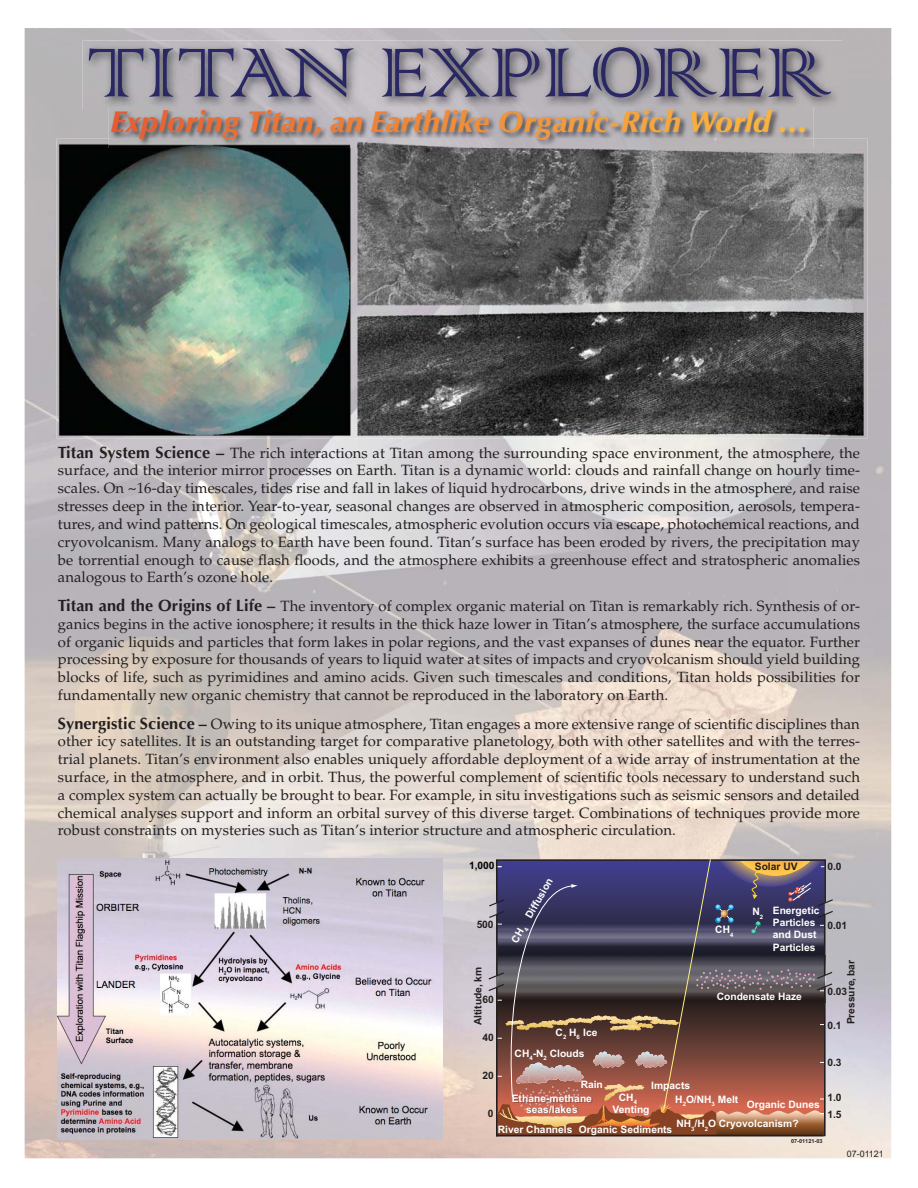
<style>
.page{position:relative;width:918px;height:1188px;background:#fff}
.page>*{position:absolute;margin:0;border:0;box-sizing:border-box;transform-origin:0 0}
.t1{font:92.1px "Colonna";color:#292864}
.t2{font:italic 900 29.7px "Optima";color:#e65b33}
.t3{font:14.85px/17.9px "Palatino";letter-spacing:.005em;color:#231f20;text-align:justify}
.t4{font:700 10.2px/12.3px "Arial";color:#fff}
.t5{font:700 10.2px "Arial";color:#231f20}
.t6{font:700 10.2px "Arial";color:#010202}
.t7{font:8.85px "Arial";color:#231f20}
.t8{font:700 5.55px "Arial";letter-spacing:.005em;color:#231f20}
.s1{color:#e75e33}
.s2{color:#e76033}
.s3{color:#e86434}
.s4{color:#e86534}
.s5{color:#e96834}
.s6{color:#e96934}
.s7{color:#e96b35}
.s8{color:#e96e35}
.s9{color:#ea7135}
.s10{color:#eb7336}
.s11{color:#eb7536}
.s12{color:#eb7636}
.s13{color:#eb7837}
.s14{color:#ec7a37}
.s15{color:#ec7d37}
.s16{color:#ed7f38}
.s17{color:#ee8238}
.s18{color:#ee8438}
.s19{color:#ee8638}
.s20{color:#ee8739}
.s21{color:#f08939}
.s22{color:#f08b39}
.s23{color:#f08d39}
.s24{color:#f08e39}
.s25{color:#f08f3a}
.s26{color:#f1933a}
.s27{color:#f2963a}
.s28{color:#f2973b}
.s29{color:#f39a3b}
.s30{color:#f49c3c}
.s31{color:#f49e3c}
.s32{color:#f49f3d}
.s33{color:#f4a13d}
.s34{color:#f6a23d}
.s35{color:#f6a53d}
.s36{color:#f6a63d}
.s37{color:#f6a83e}
.s38{color:#f8ad3e}
.s39{color:#f8ae3e}
.s40{color:#f9b13f}
.s41{color:#fab23f}
.s42{color:#fab33f}
.s43{color:#fbb63f}
.s44{color:#fbb83f}
.s45{color:#fbb840}
.s46{font-family:"Optima";font-weight:700;font-size:16.35px}
</style>
<div class="page">
<div style="left:25px;top:28px;width:101px;height:154px;background:#b7b5b7"></div>
<div style="left:813px;top:79px;width:78px;height:103px;background:#b7b4b5"></div>
<img style="left:25px;top:182px;width:50px;height:976px">
<img style="left:840px;top:182px;width:51px;height:976px">
<img style="left:75px;top:438px;width:714px;height:309px">
<img style="left:789px;top:438px;width:51px;height:720px">
<img style="left:75px;top:747px;width:357px;height:411px">
<img style="left:432px;top:747px;width:358px;height:154px">
<img style="left:432px;top:901px;width:102px;height:257px">
<img style="left:83px;top:41px;width:759px;height:69px">
<img style="left:109px;top:107px;width:704px;height:32px">
<img style="left:111px;top:109px;width:694px;height:30px">
<img style="left:56px;top:139px;width:811px;height:299px">
<img style="left:138px;top:139px;width:102px;height:1px">
<img style="left:58px;top:858px;width:384px;height:282px">
<svg style="left:487px;top:859px;width:347px;height:277px;background:#6d5257"></svg>
<h1 class="t1" style="left:87px;top:11px;width:745px">TITAN EXPLORER</h1>
<h2 class="t2" style="left:111px;top:109px;width:699px">E<span class="s1">x</span><span class="s2">p</span><span class="s3">l</span><span class="s4">o</span><span class="s5">r</span><span class="s6">i</span><span class="s7">n</span><span class="s8">g</span> <span class="s9">T</span><span class="s10">i</span><span class="s11">t</span><span class="s12">a</span><span class="s13">n</span><span class="s14">,</span> <span class="s15">a</span><span class="s16">n</span> <span class="s17">E</span><span class="s18">a</span><span class="s19">r</span><span class="s20">t</span><span class="s21">h</span><span class="s22">l</span><span class="s23">i</span><span class="s24">k</span><span class="s25">e</span> <span class="s26">O</span><span class="s27">r</span><span class="s28">g</span><span class="s29">a</span><span class="s30">n</span><span class="s31">i</span><span class="s32">c</span><span class="s33">-</span><span class="s34">R</span><span class="s35">i</span><span class="s36">c</span><span class="s37">h</span> <span class="s38">W</span><span class="s39">o</span><span class="s40">r</span><span class="s41">l</span><span class="s42">d</span> <span class="s43">.</span><span class="s44">.</span><span class="s45">.</span></h2>
<p class="t3" style="left:58px;top:445px;width:804px"><span class="s46">Titan System Science –</span> The rich interactions at Titan among the surrounding space environment, the atmosphere, the surface, and the interior mirror processes on Earth. Titan is a dynamic world: clouds and rainfall change on hourly time&shy;scales. On ~16-day timescales, tides rise and fall in lakes of liquid hydrocarbons, drive winds in the atmosphere, and raise stresses deep in the interior. Year-to-year, seasonal changes are observed in atmospheric composition, aerosols, tempera&shy;tures, and wind patterns. On geological timescales, atmospheric evolution occurs via escape, photochemical reactions, and cryovolcanism. Many analogs to Earth have been found. Titan’s surface has been eroded by rivers, the precipitation may be torrential enough to cause flash floods, and the atmosphere exhibits a greenhouse effect and stratospheric anomalies analogous to Earth’s ozone hole.</p>
<p class="t3" style="left:58px;top:599px;width:804px"><span class="s46">Titan and the Origins of Life –</span> The inventory of complex organic material on Titan is remarkably rich. Synthesis of or&shy;ganics begins in the active ionosphere; it results in the thick haze lower in Titan’s atmosphere, the surface accumulations of organic liquids and particles that form lakes in polar regions, and the vast expanses of dunes near the equator. Further processing by exposure for thousands of years to liquid water at sites of impacts and cryovolcanism should yield building blocks of life, such as pyrimidines and amino acids. Given such timescales and conditions, Titan holds possibilities for fundamentally new organic chemistry that cannot be reproduced in the laboratory on Earth.</p>
<p class="t3" style="left:58px;top:716px;width:804px"><span class="s46">Synergistic Science –</span> Owing to its unique atmosphere, Titan engages a more extensive range of scientific disciplines than other icy satellites. It is an outstanding target for comparative planetology, both with other satellites and with the terres&shy;trial planets. Titan’s environment also enables uniquely affordable deployment of a wide array of instrumentation at the surface, in the atmosphere, and in orbit. Thus, the powerful complement of scientific tools necessary to understand such a complex system can actually be brought to bear. For example, in situ investigations such as seismic sensors and detailed chemical analyses support and inform an orbital survey of this diverse target. Combinations of techniques provide more robust constraints on mysteries such as Titan’s interior structure and atmospheric circulation.</p>
<p class="t6" style="left:469px;top:862px;width:27px">1,000</p>
<p class="t5" style="left:477px;top:921px;width:18px">500</p>
<p class="t4" style="left:509px;top:939px;width:74px;rotate:-60deg">CH<sub>4</sub> Diffusion</p>
<p class="t5" style="left:755px;top:863px;width:44px">Solar UV</p>
<p class="t5" style="left:827px;top:863px;width:16px">0.0</p>
<p class="t4" style="left:752px;top:907px;width:12px">N<sub>2</sub></p>
<p class="t4" style="left:773px;top:905px;width:48px">Energetic<br>Particles and Dust<br>Particles</p>
<p class="t5" style="left:827px;top:922px;width:21px">0.01</p>
<p class="t5" style="left:474px;top:1025px;width:59px;rotate:-90deg">Altitude, km</p>
<p class="t5" style="left:847px;top:1024px;width:66px;rotate:-90deg">Pressure, bar</p>
<p class="t5" style="left:827px;top:987px;width:21px">0.03</p>
<p class="t4" style="left:717px;top:992px;width:87px">Condensate Haze</p>
<p class="t5" style="left:483px;top:995px;width:13px">60</p>
<p class="t5" style="left:827px;top:1021px;width:16px">0.1</p>
<p class="t4" style="left:556px;top:1027px;width:43px">C<sub>2</sub> H<sub>6</sub> Ice</p>
<p class="t5" style="left:483px;top:1034px;width:13px">40</p>
<p class="t4" style="left:515px;top:1048px;width:71px">CH<sub>4</sub>-N<sub>2</sub> Clouds</p>
<p class="t5" style="left:483px;top:1072px;width:13px">20</p>
<p class="t4" style="left:581px;top:1079px;width:24px">Rain</p>
<p class="t4" style="left:651px;top:1080px;width:40px">Impacts</p>
<p class="t4" style="left:579px;top:1100px;width:95px;line-height:20.4px;text-indent:34px">Venting<br>Organic Sediments</p>
<p class="t4" style="left:619px;top:1092px;width:20px">CH<sub>4</sub></p>
<p class="t4" style="left:512px;top:1095px;width:82px;line-height:10.2px;text-align:center">Ethane-methane seas/lakes</p>
<p class="t4" style="left:675px;top:1094px;width:65px">H<sub>2</sub>O/NH<sub>3</sub> Melt</p>
<p class="t4" style="left:676px;top:1118px;width:124px">NH<sub>3</sub>/H<sub>2</sub>O Cryovolcanism?</p>
<p class="t4" style="left:747px;top:1099px;width:74px">Organic Dunes</p>
<p class="t5" style="left:488px;top:1110px;width:7px">0</p>
<p class="t4" style="left:498px;top:1124px;width:76px">River Channels</p>
<p class="t5" style="left:827px;top:1059px;width:16px">0.3</p>
<p class="t5" style="left:827px;top:1094px;width:16px">1.0</p>
<p class="t5" style="left:827px;top:1111px;width:16px">1.5</p>
<p class="t8" style="left:791px;top:1139px;width:33px">07-01121-03</p>
<p class="t7" style="left:847px;top:1149px;width:38px">07-01121</p>
</div>
